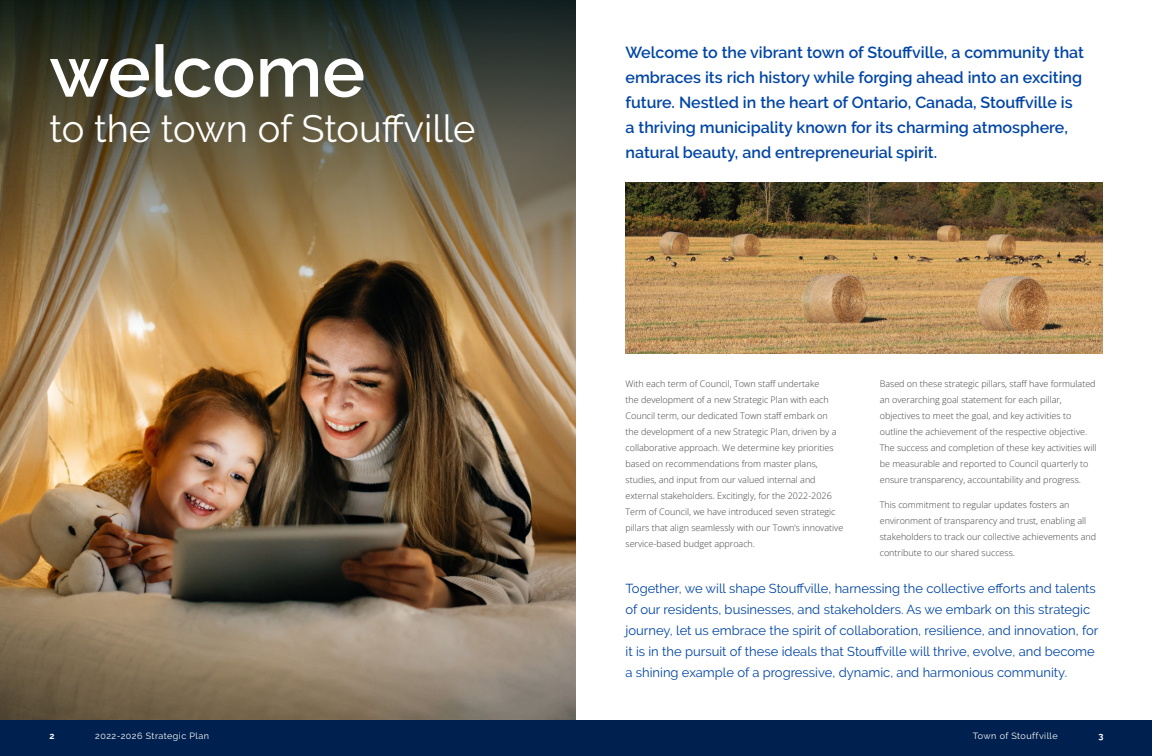
<style>
.page{position:relative;width:1152px;height:756px;background:#fff}
.page>*{position:absolute;margin:0;border:0;box-sizing:border-box;transform-origin:0 0}
.t1{font:600 72px "Raleway";color:#fff}
.t2{font:38px "Raleway";color:#fff}
.t3{font:600 16px/25px "Raleway";color:#0045a6}
.t4{font:13px/21px "Raleway";color:#0045a6}
.t5{font:9px/16px "Open Sans";color:#414042}
.t6{font:9px "Raleway";letter-spacing:.05em;color:#fff}
.t7{font:700 9px "Raleway";color:#fff}
</style>
<div class="page">
<div style="left:0;top:720px;width:1152px;height:36px;background:#00214f"></div>
<img style="left:0;top:336px;width:576px;height:384px">
<img style="left:626px;top:183px;width:476px;height:171px">
<svg style="left:0;top:0;width:576px;height:336px;background:#695c41"></svg>
<h1 class="t1" style="left:50px;top:30px;width:317px">welcome</h1>
<h2 class="t2" style="left:50px;top:106px;width:427px">to the town of Stouffville</h2>
<p class="t3" style="left:626px;top:40px;width:460px">Welcome to the vibrant town of Stouffville, a community that embraces its rich history while forging ahead into an exciting future. Nestled in the heart of Ontario, Canada, Stouffville is a thriving municipality known for its charming atmosphere, natural beauty, and entrepreneurial spirit.</p>
<p class="t5" style="left:626px;top:375px;width:219px">With each term of Council, Town staff undertake<br>the development of a new Strategic Plan with each Council term, our dedicated Town staff embark on the development of a new Strategic Plan, driven by a collaborative approach. We determine key priorities based on recommendations from master plans, studies, and input from our valued internal and external stakeholders. Excitingly, for the 2022-2026<br>Term of Council, we have introduced seven strategic pillars that align seamlessly with our Town’s innovative service-based budget approach.</p>
<p class="t5" style="left:880px;top:375px;width:218px">Based on these strategic pillars, staff have formulated an overarching goal statement for each pillar, objectives to meet the goal, and key activities to outline the achievement of the respective objective.<br>The success and completion of these key activities will be measurable and reported to Council quarterly to ensure transparency, accountability and progress.</p>
<p class="t5" style="left:880px;top:496px;width:218px">This commitment to regular updates fosters an environment of transparency and trust, enabling all stakeholders to track our collective achievements and contribute to our shared success.</p>
<p class="t4" style="left:626px;top:578px;width:474px">Together, we will shape Stouffville, harnessing the collective efforts and talents of our residents, businesses, and stakeholders. As we embark on this strategic journey, let us embrace the spirit of collaboration, resilience, and innovation, for it is in the pursuit of these ideals that Stouffville will thrive, evolve, and become a shining example of a progressive, dynamic, and harmonious community.</p>
<p class="t7" style="left:50px;top:730px;width:7px">2</p>
<p class="t6" style="left:95px;top:730px;width:115px">2022-2026 Strategic Plan</p>
<p class="t6" style="left:973px;top:730px;width:86px">Town of Stouffville</p>
<p class="t7" style="left:1099px;top:730px;width:7px">3</p>
</div>
